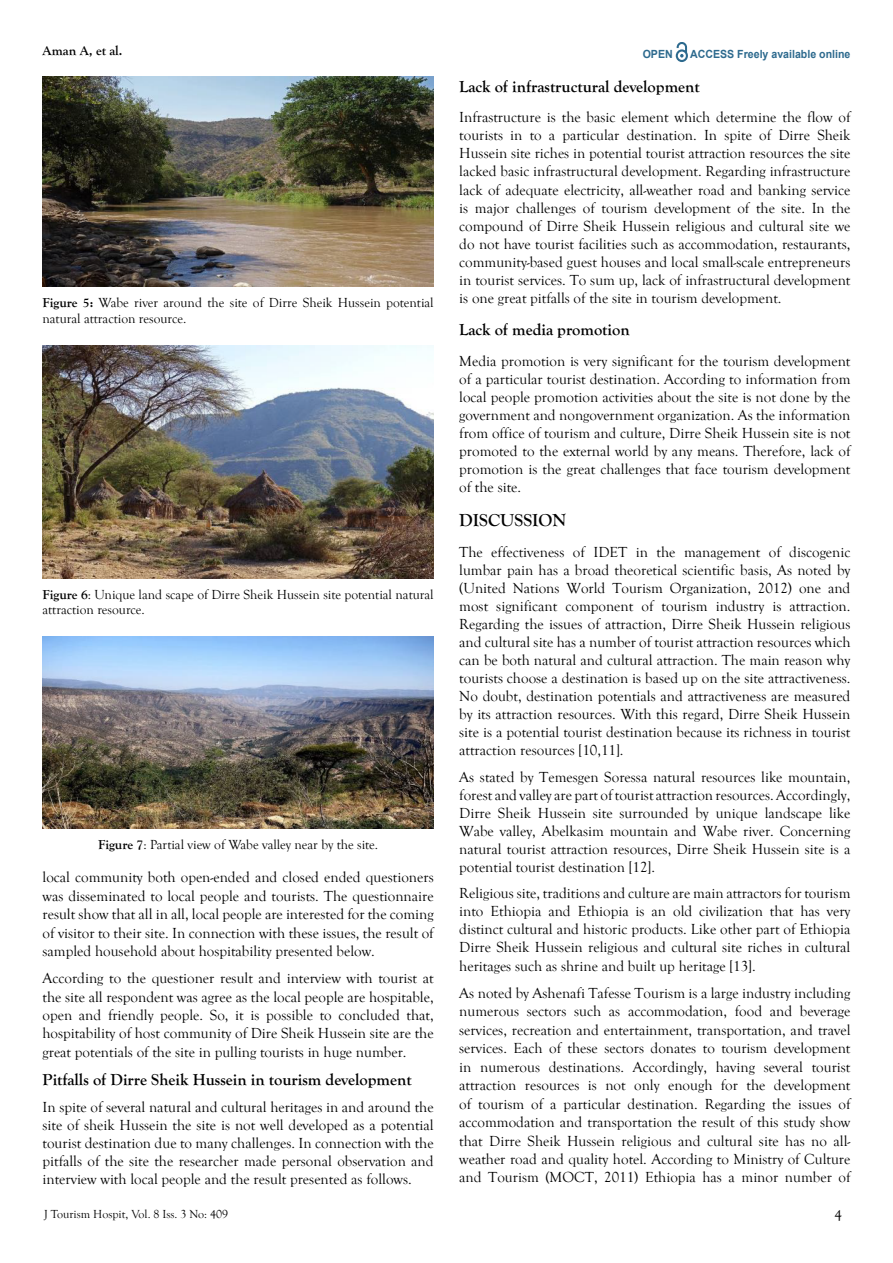
<style>
.page{position:relative;width:893px;height:1263px;background:#fff}
.page>*{position:absolute;margin:0;border:0;box-sizing:border-box;transform-origin:0 0}
.t1{font:700 18px "Goudy Old Style T";color:#000}
.t2{font:700 16.5px "Goudy Old Style T";color:#000}
.t3{font:15px/18px "Goudy Old Style T";color:#000;text-align:justify}
.t4{font:13.5px/16.2px "Goudy Old Style T";color:#000}
.t5{font:700 13.5px "Goudy Old Style T";color:#000}
.t6{font:12px "Goudy Old Style T";color:#000}
.t7{font:700 11.25px "Arial";color:#2d6a8e;scale:.94 1}
.s1{font-weight:700}
</style>
<div class="page">
<svg style="left:676px;top:43px;width:12px;height:19px"></svg>
<img style="left:43px;top:77px;width:391px;height:210px">
<img style="left:43px;top:345px;width:391px;height:233px">
<img style="left:43px;top:637px;width:391px;height:191px">
<p class="t5" style="left:43px;top:43px;width:81px">Aman A, et al.</p>
<p class="t7" style="left:643px;top:47px;width:33px">OPEN</p>
<p class="t7" style="left:690px;top:46px;width:172px">ACCESS Freely available online</p>
<p class="t4" style="left:43px;top:295px;width:393px"><span class="s1">Figure 5:</span> Wabe river around the site of Dirre Sheik Hussein potential natural attraction resource.</p>
<p class="t4" style="left:43px;top:587px;width:393px;line-height:15px"><span class="s1">Figure 6</span>: Unique land scape of Dirre Sheik Hussein site potential natural attraction resource.</p>
<p class="t4" style="left:98px;top:836px;width:282px"><span class="s1">Figure 7</span>: Partial view of Wabe valley near by the site.</p>
<p class="t3" style="left:43px;top:868px;width:393px;line-height:18.5px">local community both open-ended and closed ended questioners was disseminated to local people and tourists. The questionnaire result show that all in all, local people are interested for the coming of visitor to their site. In connection with these issues, the result of sampled household about hospitability presented below.</p>
<p class="t3" style="left:43px;top:969px;width:393px;line-height:18.5px">According to the questioner result and interview with tourist at the site all respondent was agree as the local people are hospitable, open and friendly people. So, it is possible to concluded that, hospitability of host community of Dire Sheik Hussein site are the great potentials of the site in pulling tourists in huge number.</p>
<p class="t2" style="left:43px;top:1070px;width:371px">Pitfalls of Dirre Sheik Hussein in tourism development</p>
<p class="t3" style="left:43px;top:1098px;width:393px">In spite of several natural and cultural heritages in and around the site of sheik Hussein the site is not well developed as a potential tourist destination due to many challenges. In connection with the pitfalls of the site the researcher made personal observation and interview with local people and the result presented as follows.</p>
<p class="t6" style="left:44px;top:1207px;width:186px">J Tourism Hospit, Vol. 8 Iss. 3 No: 409</p>
<p class="t2" style="left:459px;top:77px;width:242px">Lack of infrastructural development</p>
<p class="t3" style="left:459px;top:109px;width:393px">Infrastructure is the basic element which determine the flow of tourists in to a particular destination. In spite of Dirre Sheik Hussein site riches in potential tourist attraction resources the site lacked basic infrastructural development. Regarding infrastructure lack of adequate electricity, all-weather road and banking service is major challenges of tourism development of the site. In the compound of Dirre Sheik Hussein religious and cultural site we do not have tourist facilities such as accommodation, restaurants, community-based guest houses and local small-scale entrepreneurs in tourist services. To sum up, lack of infrastructural development is one great pitfalls of the site in tourism development.</p>
<p class="t2" style="left:459px;top:320px;width:172px">Lack of media promotion</p>
<p class="t3" style="left:459px;top:352px;width:393px">Media promotion is very significant for the tourism development of a particular tourist destination. According to information from local people promotion activities about the site is not done by the government and nongovernment organization. As the information from office of tourism and culture, Dirre Sheik Hussein site is not promoted to the external world by any means. Therefore, lack of promotion is the great challenges that face tourism development of the site.</p>
<p class="t1" style="left:459px;top:510px;width:108px">DISCUSSION</p>
<p class="t3" style="left:459px;top:543px;width:393px">The effectiveness of IDET in the management of discogenic lumbar pain has a broad theoretical scientific basis, As noted by (United Nations World Tourism Organization, 2012) one and most significant component of tourism industry is attraction.<br>Regarding the issues of attraction, Dirre Sheik Hussein religious and cultural site has a number of tourist attraction resources which can be both natural and cultural attraction. The main reason why tourists choose a destination is based up on the site attractiveness.<br>No doubt, destination potentials and attractiveness are measured by its attraction resources. With this regard, Dirre Sheik Hussein site is a potential tourist destination because its richness in tourist attraction resources [10,11].</p>
<p class="t3" style="left:459px;top:768px;width:393px">As stated by Temesgen Soressa natural resources like mountain, forest and valley are part of tourist attraction resources. Accordingly, Dirre Sheik Hussein site surrounded by unique landscape like Wabe valley, Abelkasim mountain and Wabe river. Concerning natural tourist attraction resources, Dirre Sheik Hussein site is a potential tourist destination [12].</p>
<p class="t3" style="left:459px;top:884px;width:393px">Religious site, traditions and culture are main attractors for tourism into Ethiopia and Ethiopia is an old civilization that has very distinct cultural and historic products. Like other part of Ethiopia Dirre Sheik Hussein religious and cultural site riches in cultural heritages such as shrine and built up heritage [13].</p>
<p class="t3" style="left:459px;top:984px;width:393px;line-height:18.5px">As noted by Ashenafi Tafesse Tourism is a large industry including numerous sectors such as accommodation, food and beverage services, recreation and entertainment, transportation, and travel services. Each of these sectors donates to tourism development in numerous destinations. Accordingly, having several tourist attraction resources is not only enough for the development of tourism of a particular destination. Regarding the issues of accommodation and transportation the result of this study show that Dirre Sheik Hussein religious and cultural site has no all&shy;weather road and quality hotel. According to Ministry of Culture and Tourism (MOCT, 2011) Ethiopia has a minor number of</p>
<p class="t3" style="left:834px;top:1207px;width:9px">4</p>
</div>
